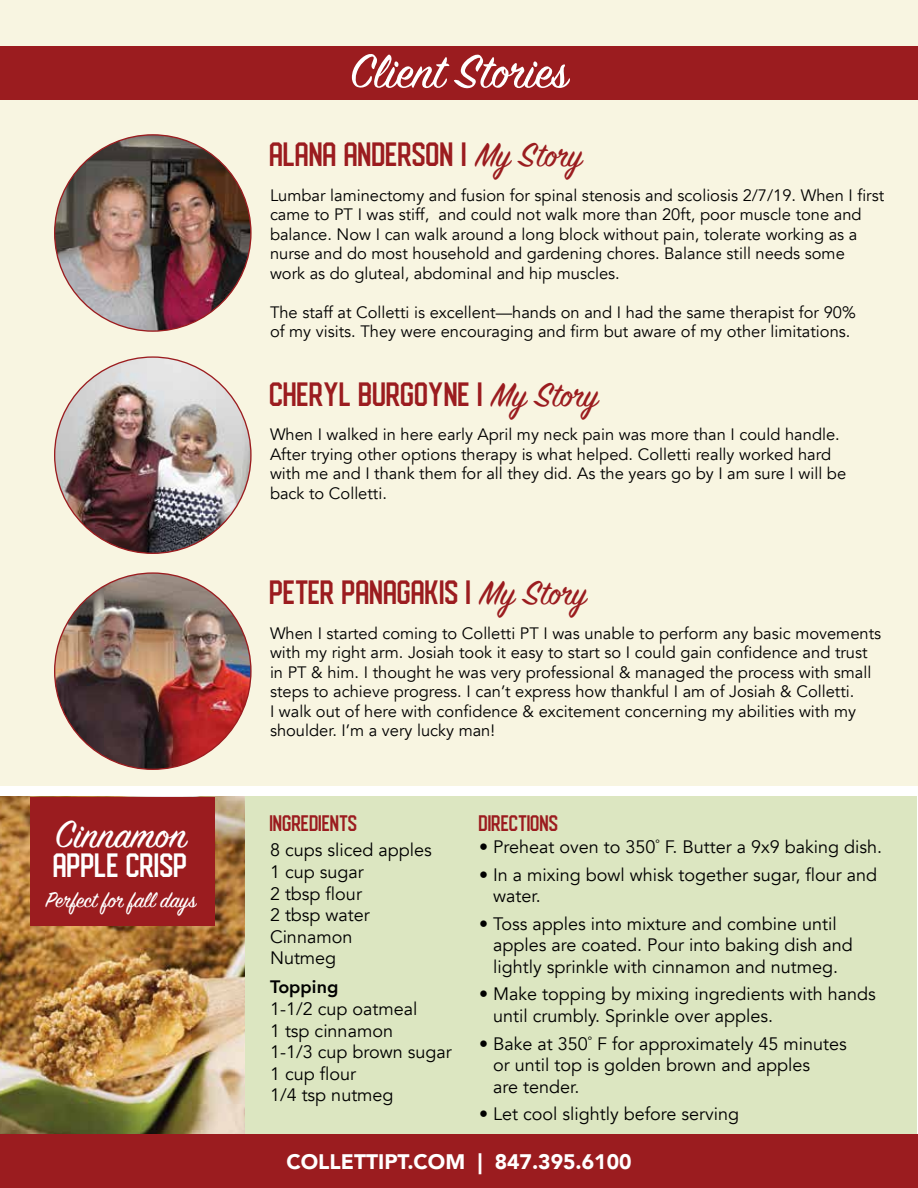
<style>
.page{position:relative;width:918px;height:1188px;background:#fff}
.page>*{position:absolute;margin:0;border:0;box-sizing:border-box;transform-origin:0 0}
.t1{font:52.5px "Sign Painter House Script";color:#fff}
.t2{font:42px "Sign Painter House Script";color:#fff}
.t3{font:27px "Areno";color:#9b1c1f}
.t4{font:27px "Areno";color:#fff}
.t5{font:24px "Sign Painter House Script";color:#fff}
.t6{font:900 21px "Avenir";color:#fff}
.t7{font:18px/21.6px "Avenir";color:#000}
.t8{font:18px "Areno";color:#9b1c1f}
.t9{font:800 18px "Avenir";color:#000}
.t10{font:16.5px/19.5px "Avenir";color:#000}
.s1{font-family:"Sign Painter House Script";font-size:37.5px}
</style>
<div class="page">
<div style="left:197px;top:796px;width:720px;height:339px;background:linear-gradient(to right,#dce6c1,#dce6c1)"></div>
<img style="left:0;top:796px;width:244px;height:338px">
<div style="left:0;top:0;width:918px;height:786px;background:#f8f5e1"></div>
<div style="left:0;top:1134px;width:918px;height:54px;background:#9b1c1f"></div>
<div style="left:0;top:46px;width:918px;height:54px;background:#9b1c1f"></div>
<img style="left:55px;top:135px;width:196px;height:196px;border-radius:98px">
<img style="left:55px;top:357px;width:196px;height:196px;border-radius:98px">
<img style="left:55px;top:573px;width:196px;height:196px;border-radius:98px">
<div style="left:30px;top:797px;width:185px;height:129px;background:#9b1c1f"></div>
<h2 class="t2" style="left:55px;top:809px;width:135px">Cinnamon</h2>
<h3 class="t4" style="left:54px;top:855px;width:136px">APPLE CRISP</h3>
<h3 class="t5" style="left:46px;top:885px;width:152px">Perfect for fall days</h3>
<h1 class="t1" style="left:350px;top:39px;width:219px">Client Stories</h1>
<h3 class="t3" style="left:270px;top:144px;width:314px">ALANA ANDERSON | <span class="s1">My Story</span></h3>
<p class="t10" style="left:270px;top:185px;width:616px">Lumbar laminectomy and fusion for spinal stenosis and scoliosis 2/7/19. When I first came to PT I was stiff, and could not walk more than 20ft, poor muscle tone and balance. Now I can walk around a long block without pain, tolerate working as a nurse and do most household and gardening chores. Balance still needs some<br>work as do gluteal, abdominal and hip muscles.</p>
<p class="t10" style="left:270px;top:302px;width:587px">The staff at Colletti is excellent—hands on and I had the same therapist for 90% of my visits. They were encouraging and firm but aware of my other limitations.</p>
<h3 class="t3" style="left:270px;top:383px;width:330px">CHERYL BURGOYNE | <span class="s1">My Story</span></h3>
<p class="t10" style="left:270px;top:425px;width:578px">When I walked in here early April my neck pain was more than I could handle.<br>After trying other options therapy is what helped. Colletti really worked hard with me and I thank them for all they did. As the years go by I am sure I will be back to Colletti.</p>
<h3 class="t3" style="left:270px;top:582px;width:318px">PETER PANAGAKIS | <span class="s1">My Story</span></h3>
<p class="t10" style="left:270px;top:624px;width:613px">When I started coming to Colletti PT I was unable to perform any basic movements with my right arm. Josiah took it easy to start so I could gain confidence and trust in PT &amp; him. I thought he was very professional &amp; managed the process with small steps to achieve progress. I can’t express how thankful I am of Josiah &amp; Colletti.<br>I walk out of here with confidence &amp; excitement concerning my abilities with my shoulder. I’m a very lucky man!</p>
<p class="t8" style="left:270px;top:817px;width:89px">INGREDIENTS</p>
<p class="t8" style="left:479px;top:817px;width:81px">DIRECTIONS</p>
<p class="t7" style="left:479px;top:836px;width:405px">• Preheat oven to 350˚ F. Butter a 9x9 baking dish.</p>
<p class="t7" style="left:493px;top:864px;width:386px;text-indent:-14px">• In a mixing bowl whisk together sugar, flour and water.</p>
<p class="t7" style="left:493px;top:913px;width:361px;text-indent:-14px">• Toss apples into mixture and combine until apples are coated. Pour into baking dish and lightly sprinkle with cinnamon and nutmeg.</p>
<p class="t7" style="left:493px;top:984px;width:384px;text-indent:-14px">• Make topping by mixing ingredients with hands until crumbly. Sprinkle over apples.</p>
<p class="t7" style="left:493px;top:1033px;width:355px;text-indent:-14px">• Bake at 350˚ F for approximately 45 minutes or until top is golden brown and apples<br>are tender.</p>
<p class="t7" style="left:479px;top:1104px;width:261px">• Let cool slightly before serving</p>
<p class="t7" style="left:270px;top:840px;width:163px">8 cups sliced apples<br>1 cup sugar<br>2 tbsp flour<br>2 tbsp water<br>Cinnamon<br>Nutmeg</p>
<p class="t9" style="left:270px;top:973px;width:70px">Topping</p>
<p class="t7" style="left:270px;top:998px;width:183px">1-1/2 cup oatmeal<br>1 tsp cinnamon<br>1-1/3 cup brown sugar<br>1 cup flour<br>1/4 tsp nutmeg</p>
<p class="t6" style="left:286px;top:1143px;width:347px">COLLETTIPT.COM | 847.395.6100</p>
</div>
